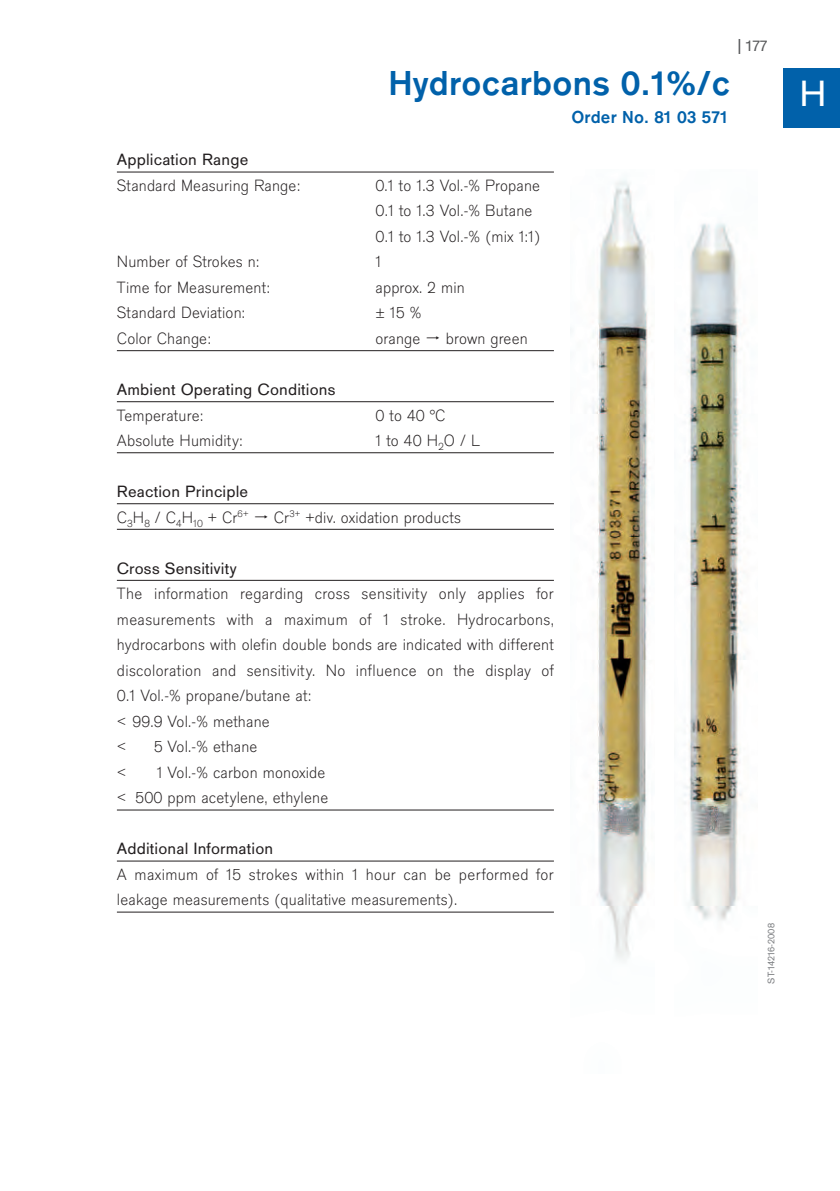
<style>
.page{position:relative;width:840px;height:1191px;background:#fff}
.page>*{position:absolute;margin:0;border:0;box-sizing:border-box;transform-origin:0 0}
.t1{font:38px "Draeger San";color:#fff}
.t2{font:700 36px "Draeger San";letter-spacing:.01em;color:#0161aa}
.t3{font:700 18px "Draeger San";letter-spacing:.01em;color:#0161aa}
.t4{font:300 17px/25.6px "Draeger San";letter-spacing:.01em;color:#231f20}
.t5{font:17px/25.6px "Draeger San";letter-spacing:.01em;color:#231f20}
.t6{font:16px "Draeger San";color:#57585a}
.t7{font:10px "Draeger San";color:#808285}
.s1{font-size:18px}
.s2{font-weight:300}
</style>
<div class="page">
<div style="left:782px;top:68px;width:57px;height:60px;background:#0161aa"></div>
<hr style="left:117px;top:172px;width:436px;height:1px;background:#231f20">
<hr style="left:117px;top:350px;width:436px;height:1px;background:#231f20">
<hr style="left:117px;top:401px;width:436px;height:1px;background:#231f20">
<hr style="left:117px;top:452px;width:436px;height:1px;background:#231f20">
<hr style="left:117px;top:503px;width:436px;height:1px;background:#231f20">
<hr style="left:117px;top:529px;width:436px;height:1px;background:#231f20">
<hr style="left:117px;top:580px;width:436px;height:1px;background:#231f20">
<hr style="left:117px;top:809px;width:436px;height:1px;background:#231f20">
<hr style="left:117px;top:860px;width:436px;height:1px;background:#231f20">
<hr style="left:117px;top:911px;width:436px;height:1px;background:#231f20">
<img style="left:570px;top:179px;width:81px;height:781px">
<img style="left:684px;top:223px;width:61px;height:698px">
<h2 class="t2" style="left:388px;top:71px;width:343px">Hydrocarbons 0.1%/c</h2>
<p class="t3" style="left:571px;top:111px;width:158px">Order No. 81 03 571</p>
<p class="t6" style="left:734px;top:40px;width:35px"><span class="s1">|</span>177</p>
<p class="t5" style="left:117px;top:149px;width:133px">Application Range</p>
<p class="t4" style="left:117px;top:174px;width:185px">Standard Measuring Range:</p>
<p class="t4" style="left:375px;top:174px;width:166px">0.1 to 1.3 Vol.-% Propane<br>0.1 to 1.3 Vol.-% Butane<br>0.1 to 1.3 Vol.-% (mix 1:1)</p>
<p class="t4" style="left:117px;top:251px;width:144px">Number of Strokes n:</p>
<p class="t4" style="left:375px;top:251px;width:7px">1</p>
<p class="t4" style="left:117px;top:276px;width:155px">Time for Measurement:</p>
<p class="t4" style="left:375px;top:276px;width:91px">approx. 2 min</p>
<p class="t4" style="left:117px;top:302px;width:130px">Standard Deviation:</p>
<p class="t4" style="left:375px;top:302px;width:48px">± 15 %</p>
<p class="t4" style="left:117px;top:327px;width:96px">Color Change:</p>
<p class="t4" style="left:375px;top:327px;width:47px">orange</p>
<p class="t4" style="left:445px;top:327px;width:84px">brown green</p>
<p class="t5" style="left:117px;top:378px;width:220px">Ambient Operating Conditions</p>
<p class="t4" style="left:117px;top:404px;width:88px">Temperature:</p>
<p class="t4" style="left:375px;top:404px;width:71px">0 to 40 °C</p>
<p class="t4" style="left:117px;top:429px;width:127px">Absolute Humidity:</p>
<p class="t4" style="left:375px;top:429px;width:106px">1 to 40 H<sub>2</sub>O / L</p>
<p class="t5" style="left:117px;top:480px;width:133px">Reaction Principle<br><span class="s2">C</span><sub>3</sub><span class="s2">H</span><sub>8</sub> <span class="s2">/ C</span><sub>4</sub><span class="s2">H</span><sub>10</sub> <span class="s2">+ Cr</span><sup>6+</sup></p>
<p class="t4" style="left:274px;top:506px;width:188px">Cr<sup>3+</sup> +div. oxidation products</p>
<p class="t5" style="left:117px;top:557px;width:121px">Cross Sensitivity</p>
<p class="t4" style="left:117px;top:582px;width:438px">The information regarding cross sensitivity only applies for measurements with a maximum of 1 stroke. Hydrocarbons, hydrocarbons with olefin double bonds are indicated with different discoloration and sensitivity. No influence on the display of 0.1 Vol.-% propane/butane at:<br>&lt; 99.9 Vol.-% methane<br>&lt;</p>
<p class="t4" style="left:154px;top:736px;width:105px">5 Vol.-% ethane</p>
<p class="t4" style="left:117px;top:761px;width:213px;text-align:right">1 Vol.-% carbon monoxide<br>&lt; 500 ppm acetylene, ethylene</p>
<p class="t5" style="left:117px;top:837px;width:158px">Additional Information</p>
<p class="t4" style="left:117px;top:863px;width:438px">A maximum of 15 strokes within 1 hour can be performed for leakage measurements (qualitative measurements).</p>
<p class="t4" style="left:117px;top:761px;width:11px">&lt;</p>
<p class="t7" style="left:767px;top:983px;width:62px;rotate:-90deg">ST-14216-2008</p>
<h1 class="t1" style="left:799px;top:81px;width:28px">H</h1>
</div>
